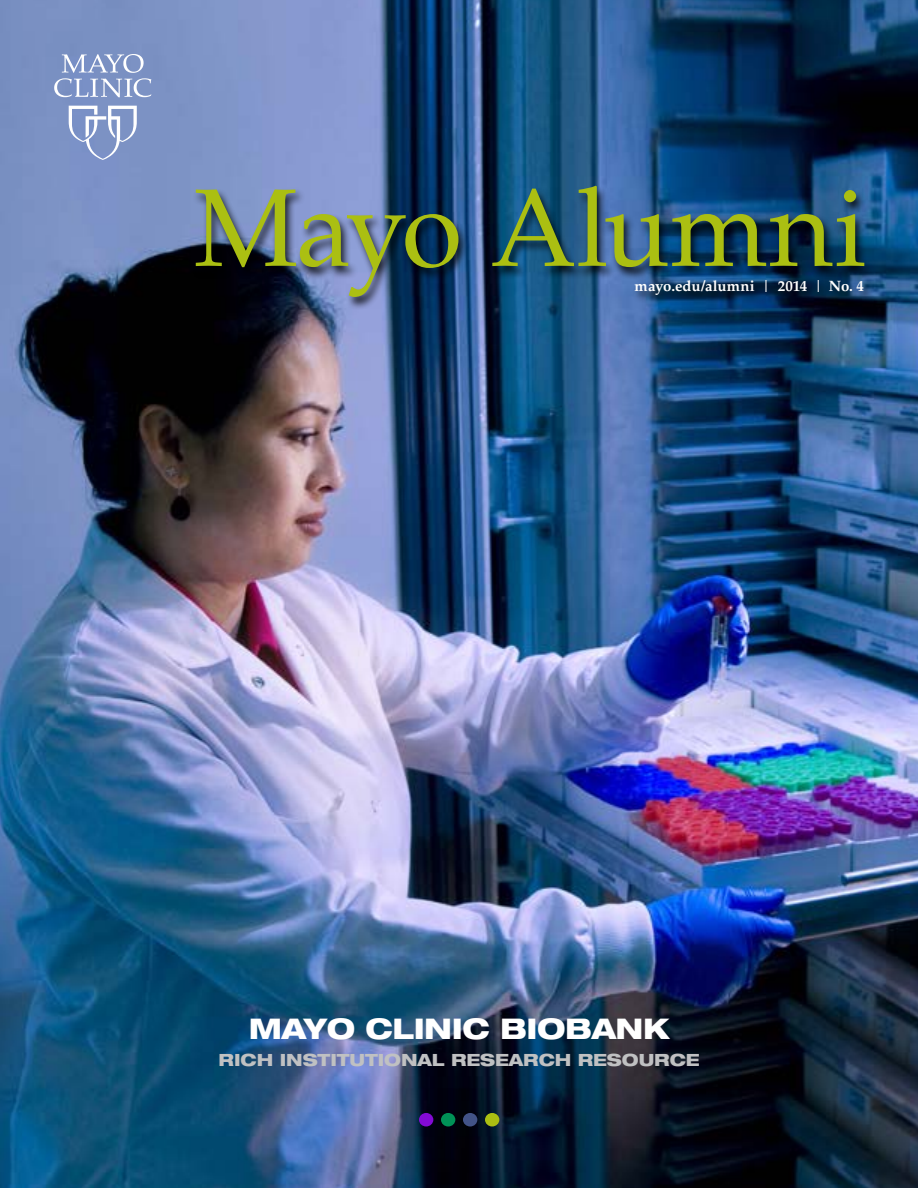
<style>
.page{position:relative;width:918px;height:1188px;background:#fff}
.page>*{position:absolute;margin:0;border:0;box-sizing:border-box;transform-origin:0 0}
.t1{font:110.25px "Palatino LT Std";letter-spacing:-.01em;color:#abbf12}
.t2{font:800 expanded 28.5px "Helvetica Neue LT Std";letter-spacing:-.015em;color:#fff}
.t3{font:800 expanded 16.8px "Helvetica Neue LT Std";letter-spacing:-.005em;color:#c0c1c2}
.t4{font:700 15px "Palatino LT Std";letter-spacing:.005em;color:#fff}
.s1{font-size:12px}
</style>
<div class="page">
<img style="left:0;top:0;width:918px;height:1188px">
<div style="left:192px;top:185px;width:683px;height:125px;background:#000;opacity:.8"></div>
<svg style="left:69px;top:106px;width:68px;height:54px"></svg>
<svg style="left:54px;top:54px;width:97px;height:43px;background:#95a7cf"></svg>
<div style="left:419px;top:1113px;width:14px;height:13px;background:#830ad5;border-radius:50%"></div>
<div style="left:441px;top:1113px;width:14px;height:13px;background:#009257;border-radius:50%"></div>
<div style="left:463px;top:1113px;width:14px;height:13px;background:#425387;border-radius:50%"></div>
<div style="left:485px;top:1113px;width:14px;height:13px;background:#abbf12;border-radius:50%"></div>
<h1 class="t1" style="left:194px;top:164px;width:674px">Mayo Alumni</h1>
<p class="t4" style="left:635px;top:277px;width:231px">mayo.edu/alumni <span class="s1">|</span> 2014 <span class="s1">|</span> No. 4</p>
<h2 class="t2" style="left:249px;top:1010px;width:422px">MAYO CLINIC BIOBANK</h2>
<p class="t3" style="left:219px;top:1049px;width:483px">RICH INSTITUTIONAL RESEARCH RESOURCE</p>
</div>
